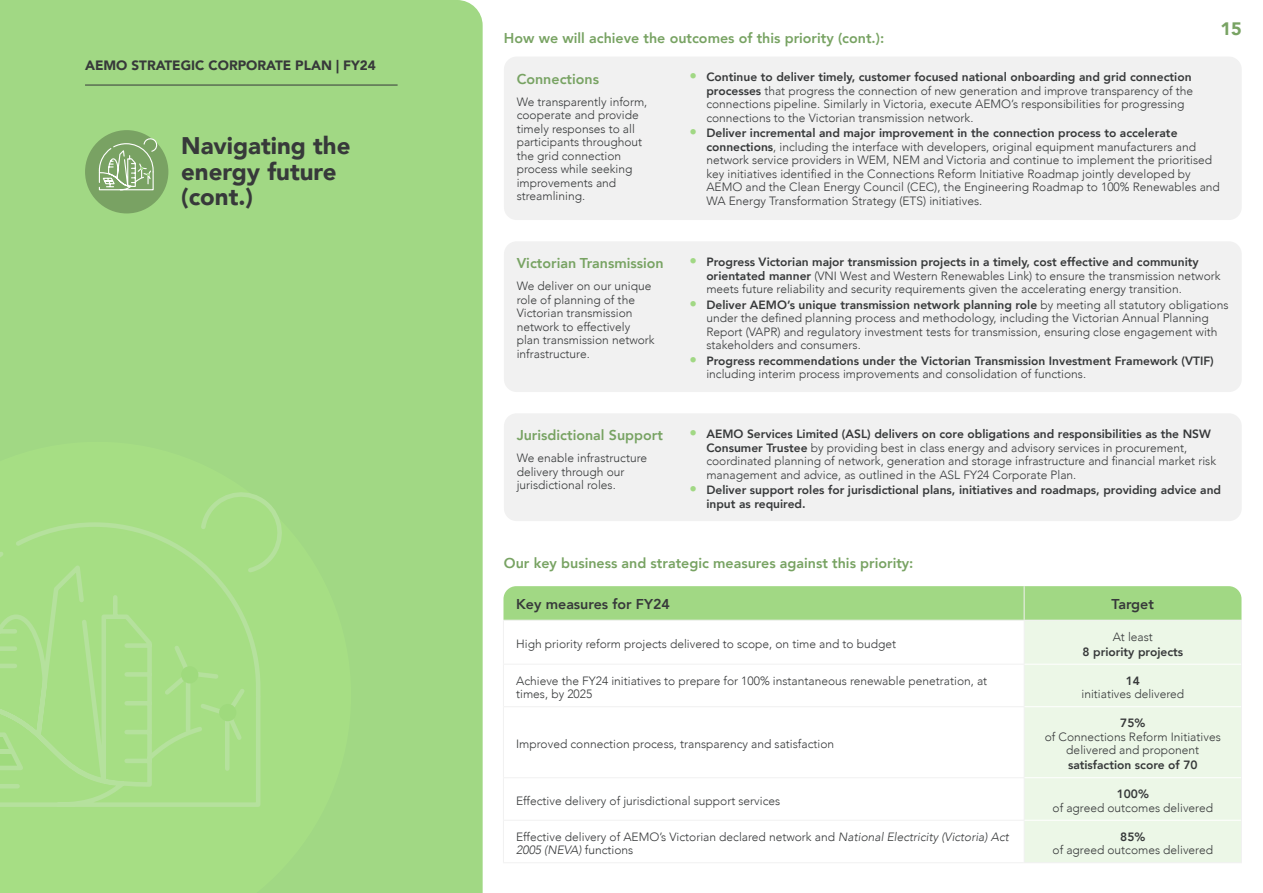
<style>
.page{position:relative;width:1263px;height:893px;background:#fff}
.page>*{position:absolute;margin:0;border:0;box-sizing:border-box;transform-origin:0 0}
.H2_-_charcole_no_toc{font:900 24px/25.5px "Avenir";color:#37393a}
.t1{font:900 18px "Avenir";color:#78a363}
.Body_text_-_no_grid_heavy{font:800 14.25px "Avenir";color:#78a363}
.Table_-_H1{font:800 14.25px "Avenir";color:#78a363}
.Table_-_H1_charcole{font:800 14.25px "Avenir";color:#37393a}
.t2{font:900 13.5px "Avenir";color:#37393a}
.Table_-_body_text{font:300 12px/13.5px "Avenir";color:#37393a}
.Table_-_body_text-2{font:800 12px/13.5px "Avenir";color:#37393a}
.s1{font-weight:900;font-size:15px;color:#a1d884}
.s2{font-weight:800}
.s3{font-weight:300}
.s4{font-style:italic}
</style>
<div class="page">
<div style="left:0;top:0;width:483px;height:893px;background:#a1d884"></div>
<hr style="left:85px;top:85px;width:313px;height:1px;background:#37393a">
<div style="left:0;top:442px;width:351px;height:451px;background:#a6de84"></div>
<svg style="left:0;top:520px;width:198px;height:38px;background:#a7de86"></svg>
<svg style="left:0;top:558px;width:263px;height:251px;background:#a8de87"></svg>
<svg style="left:198px;top:483px;width:93px;height:93px;background:#a6dd86"></svg>
<div style="left:181px;top:666px;width:17px;height:17px;background:#9fda7d;border-radius:50%"></div>
<div style="left:219px;top:704px;width:17px;height:17px;background:#9fda7d;border-radius:50%"></div>
<div style="left:504px;top:57px;width:738px;height:163px;background:#f1f1f1;border-radius:13px"></div>
<div style="left:504px;top:241px;width:738px;height:151px;background:#f1f1f1;border-radius:13px"></div>
<div style="left:504px;top:413px;width:738px;height:108px;background:#f1f1f1;border-radius:13px"></div>
<div style="left:503px;top:586px;width:738px;height:34px;background:#a1d884"></div>
<div style="left:1025px;top:621px;width:216px;height:241px;background:#ecf7e7"></div>
<hr style="left:1024px;top:586px;width:1px;height:34px;background:#f1f1f1">
<hr style="left:503px;top:620px;width:521px;height:1px;background:#f1f1f1">
<hr style="left:503px;top:621px;width:1px;height:43px;background:#f1f1f1">
<hr style="left:1024px;top:620px;width:218px;height:1px;background:#f1f1f1">
<hr style="left:1024px;top:621px;width:1px;height:43px;background:#f1f1f1">
<hr style="left:1241px;top:621px;width:1px;height:43px;background:#f1f1f1">
<hr style="left:503px;top:664px;width:521px;height:1px;background:#f1f1f1">
<hr style="left:503px;top:665px;width:1px;height:41px;background:#f1f1f1">
<hr style="left:1024px;top:665px;width:1px;height:41px;background:#f1f1f1">
<hr style="left:1241px;top:664px;width:1px;height:43px;background:#f1f1f1">
<hr style="left:503px;top:706px;width:521px;height:1px;background:#f1f1f1">
<hr style="left:503px;top:707px;width:1px;height:70px;background:#f1f1f1">
<hr style="left:1024px;top:707px;width:1px;height:70px;background:#f1f1f1">
<hr style="left:1241px;top:707px;width:1px;height:71px;background:#f1f1f1">
<hr style="left:503px;top:777px;width:521px;height:1px;background:#f1f1f1">
<hr style="left:503px;top:778px;width:1px;height:42px;background:#f1f1f1">
<hr style="left:1024px;top:778px;width:1px;height:42px;background:#f1f1f1">
<hr style="left:1241px;top:778px;width:1px;height:42px;background:#f1f1f1">
<hr style="left:503px;top:820px;width:521px;height:1px;background:#f1f1f1">
<hr style="left:503px;top:821px;width:1px;height:41px;background:#f1f1f1">
<hr style="left:1024px;top:821px;width:1px;height:41px;background:#f1f1f1">
<hr style="left:1241px;top:820px;width:1px;height:42px;background:#f1f1f1">
<hr style="left:503px;top:862px;width:521px;height:1px;background:#f1f1f1">
<hr style="left:1024px;top:862px;width:218px;height:1px;background:#f1f1f1">
<hr style="left:1024px;top:664px;width:217px;height:1px;background:#fff">
<hr style="left:1024px;top:706px;width:217px;height:1px;background:#fff">
<hr style="left:1024px;top:777px;width:217px;height:1px;background:#fff">
<hr style="left:1024px;top:820px;width:217px;height:1px;background:#fff">
<div style="left:85px;top:130px;width:83px;height:83px;background:#79a263;border-radius:50%"></div>
<svg style="left:98px;top:136px;width:61px;height:55px"></svg>
<p class="t2" style="left:85px;top:54px;width:292px">AEMO STRATEGIC CORPORATE PLAN | FY24</p>
<p class="H2_-_charcole_no_toc" style="left:181px;top:132px;width:171px">Navigating the energy future (cont.)</p>
<h2 class="t1" style="left:1220px;top:13px;width:23px">15</h2>
<p class="Body_text_-_no_grid_heavy" style="left:504px;top:27px;width:382px">How we will achieve the outcomes of this priority (cont.):</p>
<p class="Table_-_H1" style="left:517px;top:68px;width:84px">Connections</p>
<p class="Table_-_body_text" style="left:517px;top:95px;width:132px">We transparently inform, cooperate and provide timely responses to all participants throughout the grid connection process while seeking improvements and streamlining.</p>
<p class="Table_-_body_text" style="left:706px;top:70px;width:488px;text-indent:-17px"><span class="s1">•</span> <span class="s2">Continue to deliver timely, customer focused national onboarding and grid connection processes</span> that progress the connection of new generation and improve transparency of the connections pipeline. Similarly in Victoria, execute AEMO’s responsibilities for progressing connections to the Victorian transmission network.</p>
<p class="Table_-_body_text" style="left:706px;top:127px;width:515px;text-indent:-17px"><span class="s1">•</span> <span class="s2">Deliver incremental and major improvement in the connection process to accelerate connections</span>, including the interface with developers, original equipment manufacturers and network service providers in WEM, NEM and Victoria and continue to implement the prioritised key initiatives identified in the Connections Reform Initiative Roadmap jointly developed by AEMO and the Clean Energy Council (CEC), the Engineering Roadmap to 100% Renewables and WA Energy Transformation Strategy (ETS) initiatives.</p>
<p class="Table_-_H1" style="left:517px;top:252px;width:149px">Victorian Transmission</p>
<p class="Table_-_body_text" style="left:517px;top:279px;width:140px">We deliver on our unique role of planning of the<br>Victorian transmission network to effectively plan transmission network infrastructure.</p>
<p class="Table_-_H1" style="left:517px;top:424px;width:148px">Jurisdictional Support</p>
<p class="Table_-_body_text" style="left:517px;top:451px;width:132px">We enable infrastructure delivery through our jurisdictional roles.</p>
<p class="Table_-_body_text" style="left:706px;top:255px;width:516px;text-indent:-17px"><span class="s1">•</span> <span class="s2">Progress Victorian major transmission projects in a timely, cost effective and community orientated manner</span> (VNI West and Western Renewables Link) to ensure the transmission network meets future reliability and security requirements given the accelerating energy transition.</p>
<p class="Table_-_body_text" style="left:706px;top:298px;width:524px;text-indent:-17px"><span class="s1">•</span> <span class="s2">Deliver AEMO’s unique transmission network planning role</span> by meeting all statutory obligations under the defined planning process and methodology, including the Victorian Annual Planning Report (VAPR) and regulatory investment tests for transmission, ensuring close engagement with stakeholders and consumers.</p>
<p class="Table_-_body_text-2" style="left:706px;top:354px;width:509px;text-indent:-17px"><span class="s1">•</span> Progress recommendations under the Victorian Transmission Investment Framework (VTIF) <span class="s3">including interim process improvements and consolidation of functions.</span></p>
<p class="Table_-_body_text" style="left:706px;top:427px;width:511px;text-indent:-17px"><span class="s1">•</span> <span class="s2">AEMO Services Limited (ASL) delivers on core obligations and responsibilities as the NSW Consumer Trustee</span> by providing best in class energy and advisory services in procurement, coordinated planning of network, generation and storage infrastructure and financial market risk management and advice, as outlined in the ASL FY24 Corporate Plan.</p>
<p class="Table_-_body_text-2" style="left:706px;top:483px;width:516px;text-indent:-17px"><span class="s1">•</span> Deliver support roles for jurisdictional plans, initiatives and roadmaps, providing advice and input as required.</p>
<p class="Body_text_-_no_grid_heavy" style="left:504px;top:552px;width:411px">Our key business and strategic measures against this priority:</p>
<p class="Table_-_H1_charcole" style="left:516px;top:593px;width:155px">Key measures for FY24</p>
<p class="Table_-_H1_charcole" style="left:1111px;top:593px;width:44px">Target</p>
<p class="Table_-_body_text" style="left:516px;top:637px;width:381px">High priority reform projects delivered to scope, on time and to budget</p>
<p class="Table_-_body_text-2" style="left:1082px;top:629px;width:102px;line-height:15px;text-align:center"><span class="s3">At least<br></span>8 priority projects</p>
<p class="Table_-_body_text" style="left:516px;top:674px;width:473px">Achieve the FY24 initiatives to prepare for 100% instantaneous renewable penetration, at times, by 2025</p>
<p class="Table_-_body_text" style="left:1081px;top:674px;width:104px;text-align:center"><span class="s2">14<br></span>initiatives delivered</p>
<p class="Table_-_body_text" style="left:516px;top:737px;width:319px">Improved connection process, transparency and satisfaction</p>
<p class="Table_-_body_text" style="left:1045px;top:716px;width:177px;text-align:center"><span class="s2">75%<br></span>of Connections Reform Initiatives delivered and proponent</p>
<p class="Table_-_body_text-2" style="left:1068px;top:758px;width:131px">satisfaction score of 70</p>
<p class="Table_-_body_text" style="left:516px;top:794px;width:266px">Effective delivery of jurisdictional support services</p>
<p class="Table_-_body_text" style="left:1052px;top:787px;width:162px;text-align:center"><span class="s2">100%<br></span>of agreed outcomes delivered</p>
<p class="Table_-_body_text" style="left:516px;top:830px;width:494px">Effective delivery of AEMO’s Victorian declared network and <span class="s4">National Electricity (Victoria) Act<br>2005 (NEVA)</span> functions</p>
<p class="Table_-_body_text" style="left:1052px;top:830px;width:162px;text-align:center"><span class="s2">85%<br></span>of agreed outcomes delivered</p>
</div>
